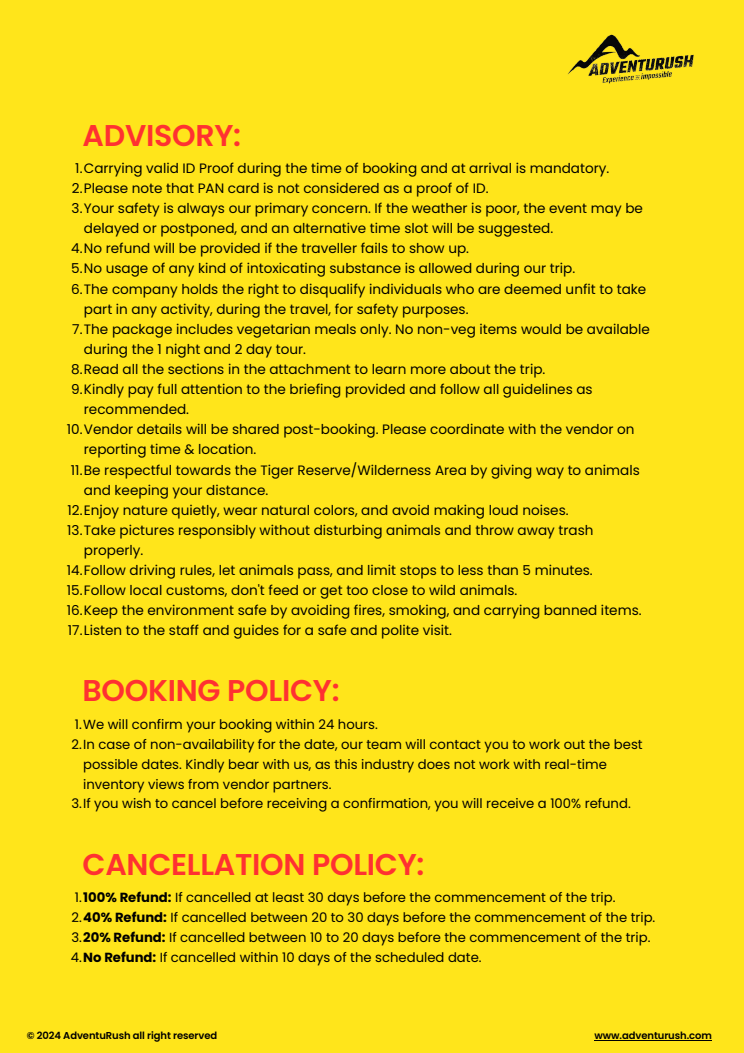
<style>
.page{position:relative;width:744px;height:1053px;background:#fff}
.page>*{position:absolute;margin:0;border:0;box-sizing:border-box;transform-origin:0 0}
.t1{font:600 30px "Poppins";letter-spacing:-.01em;color:#ff3131}
.t2{font:13.6px "Poppins";color:#000}
.t3{font:13.2px/19.8px "Poppins";color:#000}
.t4{font:600 10px "Poppins";letter-spacing:-.01em;color:#000}
.s1{font-weight:700}
</style>
<div class="page">
<div style="left:0;top:0;width:744px;height:1052px;background:#ffe51b"></div>
<img style="left:567px;top:34px;width:127px;height:50px">
<hr style="left:595px;top:1039px;width:117px;height:1px;background:#000">
<h1 class="t1" style="left:83px;top:114px;width:160px">ADVISORY:</h1>
<p class="t2" style="left:75px;top:158px;width:536px">1.Carrying valid ID Proof during the time of booking and at arrival is mandatory.</p>
<p class="t2" style="left:72px;top:178px;width:418px">2.Please note that PAN card is not considered as a proof of ID.</p>
<p class="t2" style="left:72px;top:199px;width:573px">3.Your safety is always our primary concern. If the weather is poor, the event may be</p>
<p class="t2" style="left:84px;top:219px;width:471px">delayed or postponed, and an alternative time slot will be suggested.</p>
<p class="t2" style="left:71px;top:239px;width:400px">4.No refund will be provided if the traveller fails to show up.</p>
<p class="t2" style="left:71px;top:259px;width:506px">5.No usage of any kind of intoxicating substance is allowed during our trip.</p>
<p class="t2" style="left:71px;top:279px;width:577px">6.The company holds the right to disqualify individuals who are deemed unfit to take</p>
<p class="t2" style="left:84px;top:299px;width:386px">part in any activity, during the travel, for safety purposes.</p>
<p class="t2" style="left:72px;top:319px;width:579px">7.The package includes vegetarian meals only. No non-veg items would be available</p>
<p class="t2" style="left:84px;top:339px;width:224px">during the 1 night and 2 day tour.</p>
<p class="t2" style="left:71px;top:359px;width:476px">8.Read all the sections in the attachment to learn more about the trip.</p>
<p class="t2" style="left:71px;top:379px;width:523px">9.Kindly pay full attention to the briefing provided and follow all guidelines as</p>
<p class="t2" style="left:84px;top:400px;width:107px">recommended.</p>
<p class="t2" style="left:67px;top:420px;width:569px">10.Vendor details will be shared post-booking. Please coordinate with the vendor on</p>
<p class="t2" style="left:84px;top:440px;width:174px">reporting time &amp; location.</p>
<p class="t2" style="left:71px;top:460px;width:570px">11.Be respectful towards the Tiger Reserve/Wilderness Area by giving way to animals</p>
<p class="t2" style="left:84px;top:480px;width:186px">and keeping your distance.</p>
<p class="t2" style="left:68px;top:500px;width:503px">12.Enjoy nature quietly, wear natural colors, and avoid making loud noises.</p>
<p class="t2" style="left:67px;top:520px;width:528px">13.Take pictures responsibly without disturbing animals and throw away trash</p>
<p class="t2" style="left:84px;top:540px;width:61px">properly.</p>
<p class="t2" style="left:67px;top:560px;width:528px">14.Follow driving rules, let animals pass, and limit stops to less than 5 minutes.</p>
<p class="t2" style="left:67px;top:580px;width:452px">15.Follow local customs, don't feed or get too close to wild animals.</p>
<p class="t2" style="left:67px;top:601px;width:576px">16.Keep the environment safe by avoiding fires, smoking, and carrying banned items.</p>
<p class="t2" style="left:68px;top:621px;width:386px">17.Listen to the staff and guides for a safe and polite visit.</p>
<h1 class="t1" style="left:83px;top:669px;width:258px">BOOKING POLICY:</h1>
<p class="t3" style="left:75px;top:714px;width:304px">1.We will confirm your booking within 24 hours.</p>
<p class="t3" style="left:72px;top:734px;width:573px">2.In case of non-availability for the date, our team will contact you to work out the best</p>
<p class="t3" style="left:83px;top:754px;width:525px">possible dates. Kindly bear with us, as this industry does not work with real-time</p>
<p class="t3" style="left:83px;top:773px;width:250px">inventory views from vendor partners.</p>
<p class="t3" style="left:71px;top:793px;width:561px">3.If you wish to cancel before receiving a confirmation, you will receive a 100% refund.</p>
<h1 class="t1" style="left:83px;top:842px;width:343px">CANCELLATION POLICY:</h1>
<p class="t3" style="left:71px;top:887px;width:586px;text-indent:4px">1.<span class="s1">100% Refund:</span> If cancelled at least 30 days before the commencement of the trip.<br>2.<span class="s1">40% Refund:</span> If cancelled between 20 to 30 days before the commencement of the trip.<br>3.<span class="s1">20% Refund:</span> If cancelled between 10 to 20 days before the commencement of the trip.<br>4.<span class="s1">No Refund:</span> If cancelled within 10 days of the scheduled date.</p>
<p class="t4" style="left:27px;top:1028px;width:192px">© 2024 AdventuRush all right reserved</p>
<p class="t4" style="left:595px;top:1028px;width:119px">www.adventurush.com</p>
</div>
